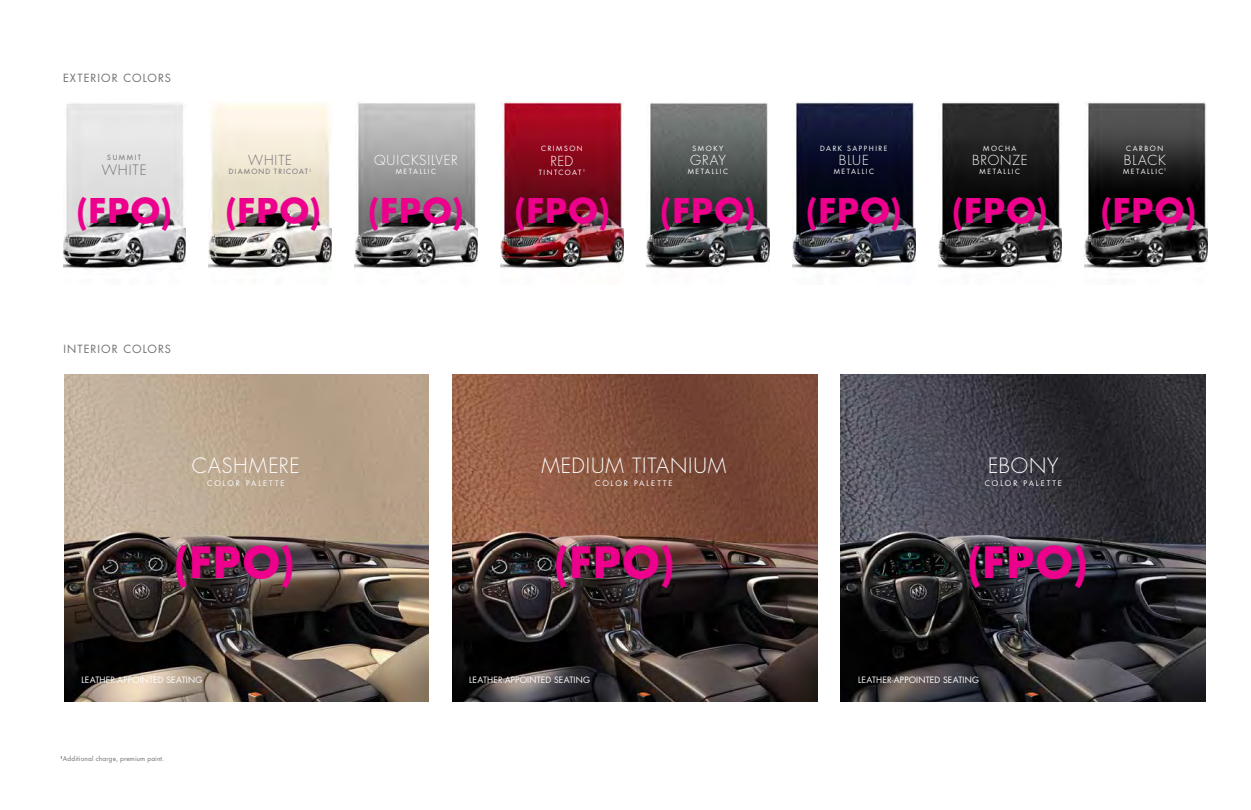
<style>
.page{position:relative;width:1251px;height:810px;background:#fff}
.page>*{position:absolute;margin:0;border:0;box-sizing:border-box;transform-origin:0 0}
.t1{font:700 42px "Futura";letter-spacing:.035em;color:#ec008c}
.t2{font:700 33.2px "Futura";letter-spacing:.035em;color:#ec008c}
.t3{font:300 20.5px "Futura";letter-spacing:.04em;color:#fff}
.t4{font:300 13.9px "Futura";letter-spacing:.065em;color:#717073}
.t5{font:300 13.5px "Futura";letter-spacing:.06em;color:#fff}
.t6{font:300 13.5px "Futura";letter-spacing:.065em;color:#717073}
.t7{font:11px "Futura";letter-spacing:.1em;color:#717073}
.t8{font:8.5px "Futura";letter-spacing:.02em;color:#fff}
.t9{font:7.5px "Futura";letter-spacing:.265em;color:#fff}
.t10{font:7px "Futura";letter-spacing:.215em;color:#fff}
.t11{font:7px "Futura";letter-spacing:.17em;color:#717073}
.t12{font:7px "Futura";letter-spacing:.19em;color:#fff}
.t13{font:6.5px "Futura";letter-spacing:.025em;color:#717073}
</style>
<div class="page">
<img style="left:841px;top:374px;width:364px;height:327px">
<img style="left:452px;top:374px;width:365px;height:327px">
<img style="left:64px;top:374px;width:365px;height:327px">
<img style="left:1085px;top:102px;width:122px;height:168px">
<img style="left:939px;top:102px;width:122px;height:167px">
<img style="left:793px;top:102px;width:122px;height:167px">
<img style="left:647px;top:103px;width:122px;height:166px">
<img style="left:501px;top:102px;width:122px;height:167px">
<img style="left:355px;top:103px;width:122px;height:165px">
<img style="left:209px;top:103px;width:122px;height:166px">
<img style="left:63px;top:103px;width:122px;height:167px">
<h3 class="t7" style="left:63px;top:70px;width:110px">EXTERIOR COLORS</h3>
<p class="t11" style="left:107px;top:153px;width:35px">SUMMIT</p>
<h3 class="t4" style="left:102px;top:161px;width:47px">WHITE</h3>
<h3 class="t6" style="left:248px;top:151px;width:45px">WHITE</h3>
<p class="t11" style="left:229px;top:167px;width:84px">DIAMOND TRICOAT<sup>1</sup></p>
<h3 class="t5" style="left:374px;top:151px;width:85px">QUICKSILVER</h3>
<p class="t10" style="left:396px;top:167px;width:42px">METALLIC</p>
<p class="t10" style="left:541px;top:144px;width:43px">CRIMSON</p>
<h3 class="t5" style="left:551px;top:152px;width:24px">RED</h3>
<p class="t12" style="left:539px;top:168px;width:48px">TINTCOAT<sup>1</sup></p>
<p class="t10" style="left:693px;top:144px;width:32px">SMOKY</p>
<h3 class="t5" style="left:690px;top:151px;width:37px">GRAY</h3>
<p class="t10" style="left:688px;top:167px;width:42px">METALLIC</p>
<p class="t10" style="left:820px;top:144px;width:69px">DARK SAPPHIRE</p>
<h3 class="t5" style="left:839px;top:151px;width:32px">BLUE</h3>
<p class="t10" style="left:834px;top:167px;width:42px">METALLIC</p>
<p class="t10" style="left:983px;top:144px;width:35px">MOCHA</p>
<h3 class="t5" style="left:972px;top:151px;width:57px">BRONZE</h3>
<p class="t10" style="left:980px;top:167px;width:42px">METALLIC</p>
<p class="t10" style="left:1126px;top:144px;width:39px">CARBON</p>
<h3 class="t5" style="left:1124px;top:151px;width:43px">BLACK</h3>
<p class="t10" style="left:1123px;top:167px;width:45px">METALLIC<sup>1</sup></p>
<h2 class="t2" style="left:76px;top:187px;width:97px">(FPO)</h2>
<h2 class="t2" style="left:225px;top:187px;width:97px">(FPO)</h2>
<h2 class="t2" style="left:368px;top:187px;width:97px">(FPO)</h2>
<h2 class="t2" style="left:514px;top:187px;width:97px">(FPO)</h2>
<h2 class="t2" style="left:660px;top:187px;width:97px">(FPO)</h2>
<h2 class="t2" style="left:806px;top:187px;width:97px">(FPO)</h2>
<h2 class="t2" style="left:952px;top:187px;width:97px">(FPO)</h2>
<h2 class="t2" style="left:1101px;top:187px;width:97px">(FPO)</h2>
<h3 class="t7" style="left:63px;top:342px;width:109px">INTERIOR COLORS</h3>
<h3 class="t3" style="left:192px;top:453px;width:110px">CASHMERE</h3>
<p class="t9" style="left:207px;top:479px;width:79px">COLOR PALETTE</p>
<h3 class="t3" style="left:542px;top:453px;width:186px">MEDIUM TITANIUM</h3>
<p class="t9" style="left:595px;top:479px;width:79px">COLOR PALETTE</p>
<h3 class="t3" style="left:988px;top:453px;width:72px">EBONY</h3>
<p class="t9" style="left:985px;top:479px;width:79px">COLOR PALETTE</p>
<h1 class="t1" style="left:174px;top:533px;width:122px">(FPO)</h1>
<h1 class="t1" style="left:554px;top:533px;width:122px">(FPO)</h1>
<h1 class="t1" style="left:967px;top:533px;width:122px">(FPO)</h1>
<p class="t8" style="left:82px;top:675px;width:122px">LEATHER-APPOINTED SEATING</p>
<p class="t8" style="left:469px;top:675px;width:122px">LEATHER-APPOINTED SEATING</p>
<p class="t8" style="left:858px;top:675px;width:122px">LEATHER-APPOINTED SEATING</p>
<p class="t13" style="left:60px;top:755px;width:105px"><sup>1</sup>Additional charge, premium paint.</p>
</div>
